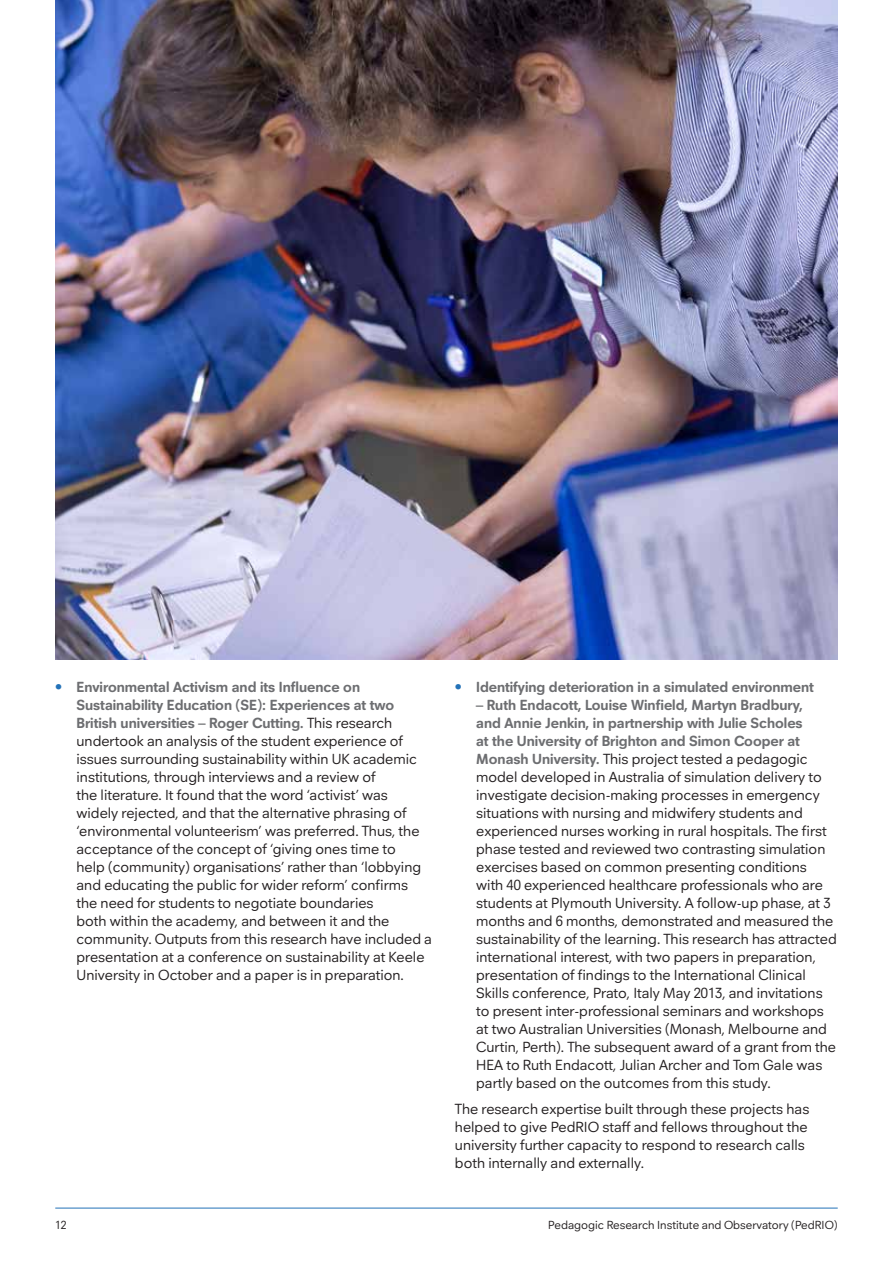
<style>
.page{position:relative;width:893px;height:1263px;background:#fff}
.page>*{position:absolute;margin:0;border:0;box-sizing:border-box;transform-origin:0 0}
.t1{font:15px/18px "Neuzeitfor Plymouth";color:#231f20}
.t2{font:700 15px "Neuzeitfor Plymouth";color:#6d6e71}
.t3{font:12px "Neuzeitfor Plymouth";color:#231f20}
.s1{color:#2372b8}
.s2{font-weight:700;color:#6d6e71}
.s3{font-weight:400;color:#2372b8}
</style>
<div class="page">
<hr style="left:55px;top:1208px;width:783px;height:1px;background:#2372b8">
<img style="left:55px;top:0;width:783px;height:659px">
<p class="t1" style="left:77px;top:677px;width:357px;text-indent:-21px"><span class="s1">•</span> <span class="s2">Environmental Activism and its Influence on Sustainability Education (SE): Experiences at two British universities – Roger Cutting.</span> This research undertook an analysis of the student experience of issues surrounding sustainability within UK academic institutions, through interviews and a review of<br>the literature. It found that the word ‘activist’ was widely rejected, and that the alternative phrasing of ‘environmental volunteerism’ was preferred. Thus, the acceptance of the concept of ‘giving ones time to<br>help (community) organisations’ rather than ‘lobbying and educating the public for wider reform’ confirms the need for students to negotiate boundaries<br>both within the academy, and between it and the community. Outputs from this research have included a presentation at a conference on sustainability at Keele University in October and a paper is in preparation.</p>
<p class="t2" style="left:455px;top:677px;width:360px"><span class="s3">•</span> Identifying deterioration in a simulated environment</p>
<p class="t1" style="left:476px;top:695px;width:362px"><span class="s2">– Ruth Endacott, Louise Winfield, Martyn Bradbury,<br>and Annie Jenkin, in partnership with Julie Scholes<br>at the University of Brighton and Simon Cooper at Monash University.</span> This project tested a pedagogic model developed in Australia of simulation delivery to investigate decision-making processes in emergency situations with nursing and midwifery students and experienced nurses working in rural hospitals. The first phase tested and reviewed two contrasting simulation exercises based on common presenting conditions with 40 experienced healthcare professionals who are students at Plymouth University. A follow-up phase, at 3 months and 6 months, demonstrated and measured the sustainability of the learning. This research has attracted international interest, with two papers in preparation, presentation of findings to the International Clinical Skills conference, Prato, Italy May 2013, and invitations to present inter-professional seminars and workshops at two Australian Universities (Monash, Melbourne and Curtin, Perth). The subsequent award of a grant from the HEA to Ruth Endacott, Julian Archer and Tom Gale was partly based on the outcomes from this study.</p>
<p class="t1" style="left:455px;top:1100px;width:356px">The research expertise built through these projects has helped to give PedRIO staff and fellows throughout the university further capacity to respond to research calls both internally and externally.</p>
<p class="t3" style="left:55px;top:1218px;width:13px">12</p>
<p class="t3" style="left:548px;top:1218px;width:291px">Pedagogic Research Institute and Observatory (PedRIO)</p>
</div>
